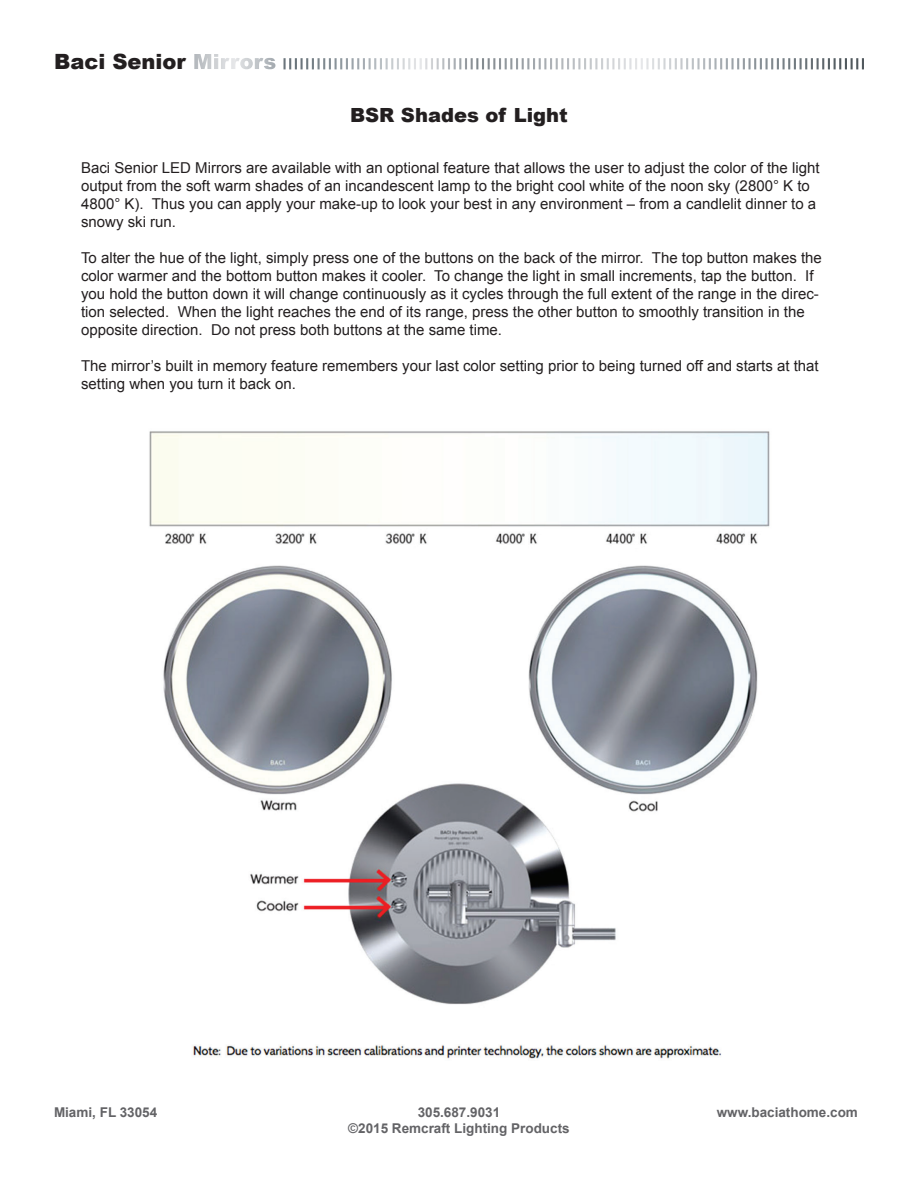
<style>
.page{position:relative;width:918px;height:1188px;background:#fff}
.page>*{position:absolute;margin:0;border:0;box-sizing:border-box;transform-origin:0 0}
.t1{font:900 21px "Arial";color:#231f20}
.t2{font:900 19.5px "Arial";color:#231f20}
.t3{font:15px/18px "Arial";color:#231f20}
.t4{font:700 13.5px "Arial";color:#636366}
.s1{color:#fff}
</style>
<div class="page">
<img style="left:149px;top:431px;width:621px;height:628px">
<svg style="left:284px;top:58px;width:580px;height:11px"></svg>
<h1 class="t1" style="left:54px;top:46px;width:224px">Baci Senior <span class="s1">Mirrors</span></h1>
<h2 class="t2" style="left:350px;top:101px;width:219px">BSR Shades of Light</h2>
<p class="t3" style="left:81px;top:159px;width:740px">Baci Senior LED Mirrors are available with an optional feature that allows the user to adjust the color of the light output from the soft warm shades of an incandescent lamp to the bright cool white of the noon sky (2800° K to 4800° K). Thus you can apply your make-up to look your best in any environment – from a candlelit dinner to a snowy ski run.</p>
<p class="t3" style="left:81px;top:249px;width:742px">To alter the hue of the light, simply press one of the buttons on the back of the mirror. The top button makes the color warmer and the bottom button makes it cooler. To change the light in small increments, tap the button. If you hold the button down it will change continuously as it cycles through the full extent of the range in the direc&shy;tion selected. When the light reaches the end of its range, press the other button to smoothly transition in the opposite direction. Do not press both buttons at the same time.</p>
<p class="t3" style="left:81px;top:357px;width:739px">The mirror’s built in memory feature remembers your last color setting prior to being turned off and starts at that setting when you turn it back on.</p>
<p class="t4" style="left:54px;top:1103px;width:105px">Miami, FL 33054</p>
<p class="t4" style="left:418px;top:1103px;width:84px">305.687.9031</p>
<p class="t4" style="left:717px;top:1103px;width:143px">www.baciathome.com</p>
<p class="t4" style="left:348px;top:1120px;width:223px">©2015 Remcraft Lighting Products</p>
</div>
